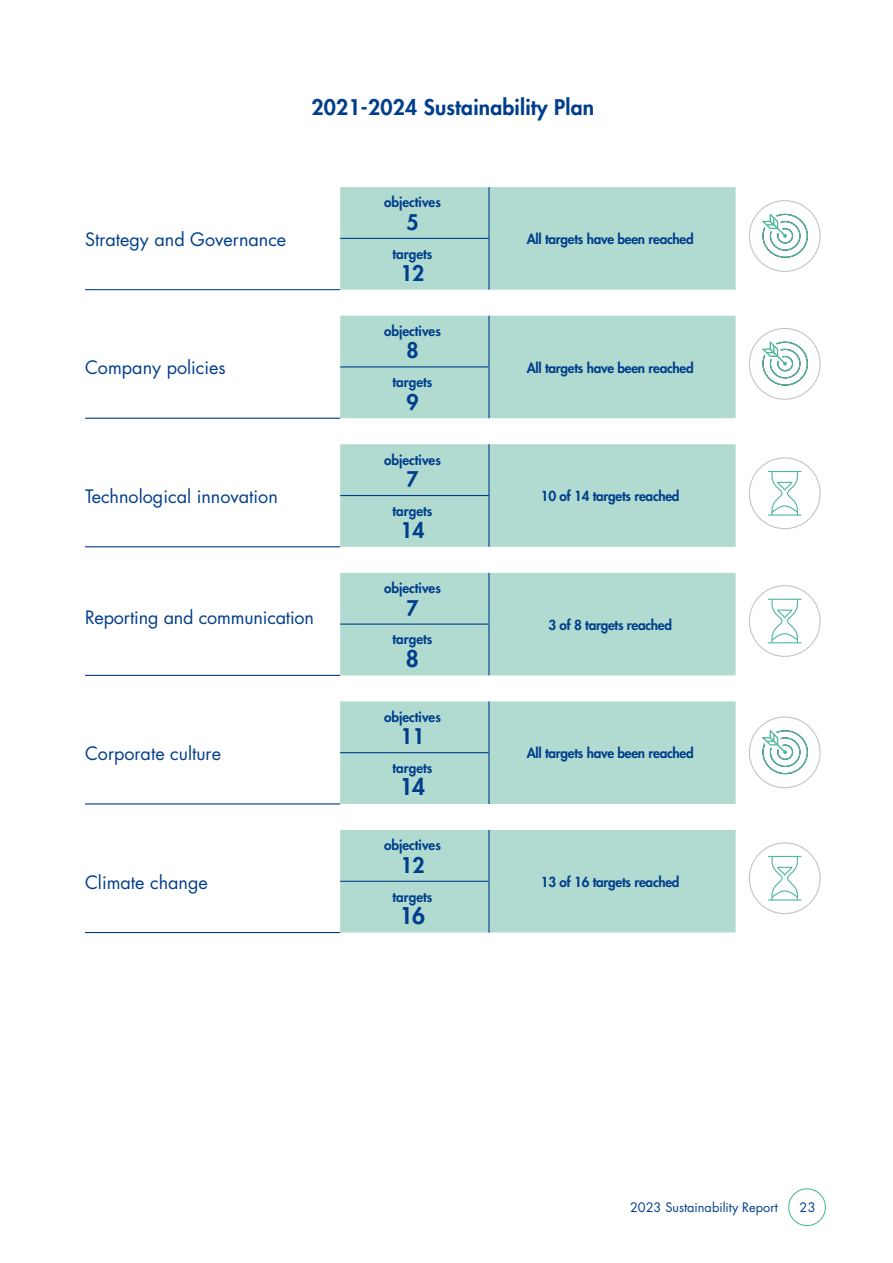
<style>
.page{position:relative;width:893px;height:1263px;background:#fff}
.page>*{position:absolute;margin:0;border:0;box-sizing:border-box;transform-origin:0 0}
.t1{font:800 22.5px "Futura Std";color:#003e8c}
.t2{font:800 21px "Futura Std";letter-spacing:.01em;color:#003e8c}
.t3{font:18px "Futura Std";color:#003e8c}
.t4{font:800 13.5px "Futura Std";letter-spacing:-.02em;color:#003e8c}
.t5{font:800 13.5px "Futura Std";color:#003e8c}
.t6{font:12.75px "Futura Std";color:#003e8c}
</style>
<div class="page">
<div style="left:788px;top:1188px;width:38px;height:38px;border:1px solid #4eb79f;border-radius:50%"></div>
<div style="left:340px;top:187px;width:396px;height:103px;background:#b1dbd0"></div>
<hr style="left:340px;top:238px;width:150px;height:1px;background:#003e8c">
<hr style="left:488px;top:187px;width:2px;height:51px;background:#003e8c">
<hr style="left:488px;top:239px;width:2px;height:51px;background:#003e8c">
<hr style="left:85px;top:289px;width:255px;height:1px;background:#003e8c">
<div style="left:340px;top:316px;width:396px;height:102px;background:#b1dbd0"></div>
<hr style="left:340px;top:366px;width:150px;height:1px;background:#003e8c">
<hr style="left:488px;top:316px;width:2px;height:50px;background:#003e8c">
<hr style="left:488px;top:367px;width:2px;height:51px;background:#003e8c">
<hr style="left:85px;top:418px;width:255px;height:1px;background:#003e8c">
<div style="left:340px;top:444px;width:396px;height:103px;background:#b1dbd0"></div>
<hr style="left:340px;top:495px;width:150px;height:1px;background:#003e8c">
<hr style="left:488px;top:444px;width:2px;height:51px;background:#003e8c">
<hr style="left:488px;top:496px;width:2px;height:51px;background:#003e8c">
<hr style="left:85px;top:546px;width:255px;height:1px;background:#003e8c">
<div style="left:340px;top:573px;width:396px;height:102px;background:#b1dbd0"></div>
<hr style="left:340px;top:623px;width:150px;height:2px;background:#003e8c">
<hr style="left:488px;top:573px;width:2px;height:50px;background:#003e8c">
<hr style="left:488px;top:625px;width:2px;height:50px;background:#003e8c">
<hr style="left:85px;top:675px;width:255px;height:1px;background:#003e8c">
<div style="left:340px;top:701px;width:396px;height:103px;background:#b1dbd0"></div>
<hr style="left:340px;top:752px;width:150px;height:1px;background:#003e8c">
<hr style="left:488px;top:701px;width:2px;height:51px;background:#003e8c">
<hr style="left:488px;top:753px;width:2px;height:51px;background:#003e8c">
<hr style="left:85px;top:803px;width:255px;height:1px;background:#003e8c">
<div style="left:340px;top:830px;width:396px;height:102px;background:#b1dbd0"></div>
<hr style="left:340px;top:881px;width:150px;height:1px;background:#003e8c">
<hr style="left:488px;top:830px;width:2px;height:51px;background:#003e8c">
<hr style="left:488px;top:882px;width:2px;height:50px;background:#003e8c">
<hr style="left:85px;top:932px;width:255px;height:1px;background:#003e8c">
<svg style="left:749px;top:200px;width:72px;height:72px"></svg>
<svg style="left:749px;top:328px;width:72px;height:72px"></svg>
<svg style="left:749px;top:585px;width:72px;height:72px"></svg>
<svg style="left:749px;top:457px;width:72px;height:72px"></svg>
<svg style="left:749px;top:716px;width:72px;height:73px"></svg>
<svg style="left:749px;top:842px;width:72px;height:72px"></svg>
<h2 class="t2" style="left:312px;top:94px;width:284px">2021-2024 Sustainability Plan</h2>
<h3 class="t3" style="left:85px;top:227px;width:203px">Strategy and Governance</h3>
<p class="t5" style="left:384px;top:194px;width:58px">objectives</p>
<h2 class="t2" style="left:406px;top:209px;width:14px">5</h2>
<p class="t5" style="left:393px;top:245px;width:41px">targets</p>
<h2 class="t2" style="left:401px;top:260px;width:25px">12</h2>
<p class="t4" style="left:527px;top:230px;width:168px">All targets have been reached</p>
<h3 class="t3" style="left:85px;top:356px;width:142px">Company policies</h3>
<p class="t5" style="left:384px;top:322px;width:58px">objectives</p>
<h2 class="t2" style="left:406px;top:337px;width:14px">8</h2>
<p class="t5" style="left:393px;top:374px;width:41px">targets</p>
<h2 class="t2" style="left:406px;top:389px;width:14px">9</h2>
<p class="t4" style="left:527px;top:359px;width:168px">All targets have been reached</p>
<h3 class="t3" style="left:85px;top:485px;width:194px">Technological innovation</h3>
<p class="t5" style="left:384px;top:451px;width:58px">objectives</p>
<h2 class="t2" style="left:406px;top:466px;width:14px">7</h2>
<p class="t5" style="left:393px;top:502px;width:41px">targets</p>
<h2 class="t2" style="left:400px;top:517px;width:26px">14</h2>
<p class="t4" style="left:541px;top:488px;width:140px">10 of 14 targets reached</p>
<h3 class="t3" style="left:85px;top:605px;width:231px">Reporting and communication</h3>
<h3 class="t3" style="left:85px;top:742px;width:137px">Corporate culture</h3>
<h3 class="t3" style="left:85px;top:870px;width:124px">Climate change</h3>
<p class="t5" style="left:384px;top:580px;width:58px">objectives</p>
<h2 class="t2" style="left:406px;top:594px;width:14px">7</h2>
<p class="t5" style="left:393px;top:631px;width:41px">targets</p>
<h1 class="t1" style="left:406px;top:644px;width:15px">8</h1>
<p class="t5" style="left:384px;top:708px;width:58px">objectives</p>
<h2 class="t2" style="left:400px;top:723px;width:26px">11</h2>
<p class="t5" style="left:393px;top:759px;width:41px">targets</p>
<h1 class="t1" style="left:400px;top:773px;width:27px">14</h1>
<p class="t5" style="left:384px;top:837px;width:58px">objectives</p>
<h2 class="t2" style="left:400px;top:852px;width:26px">12</h2>
<p class="t5" style="left:393px;top:888px;width:41px">targets</p>
<h1 class="t1" style="left:400px;top:901px;width:27px">16</h1>
<p class="t4" style="left:548px;top:616px;width:125px">3 of 8 targets reached</p>
<p class="t4" style="left:527px;top:745px;width:168px">All targets have been reached</p>
<p class="t4" style="left:541px;top:873px;width:140px">13 of 16 targets reached</p>
<p class="t6" style="left:630px;top:1199px;width:149px">2023 Sustainability Report</p>
<p class="t6" style="left:799px;top:1199px;width:18px">23</p>
</div>
